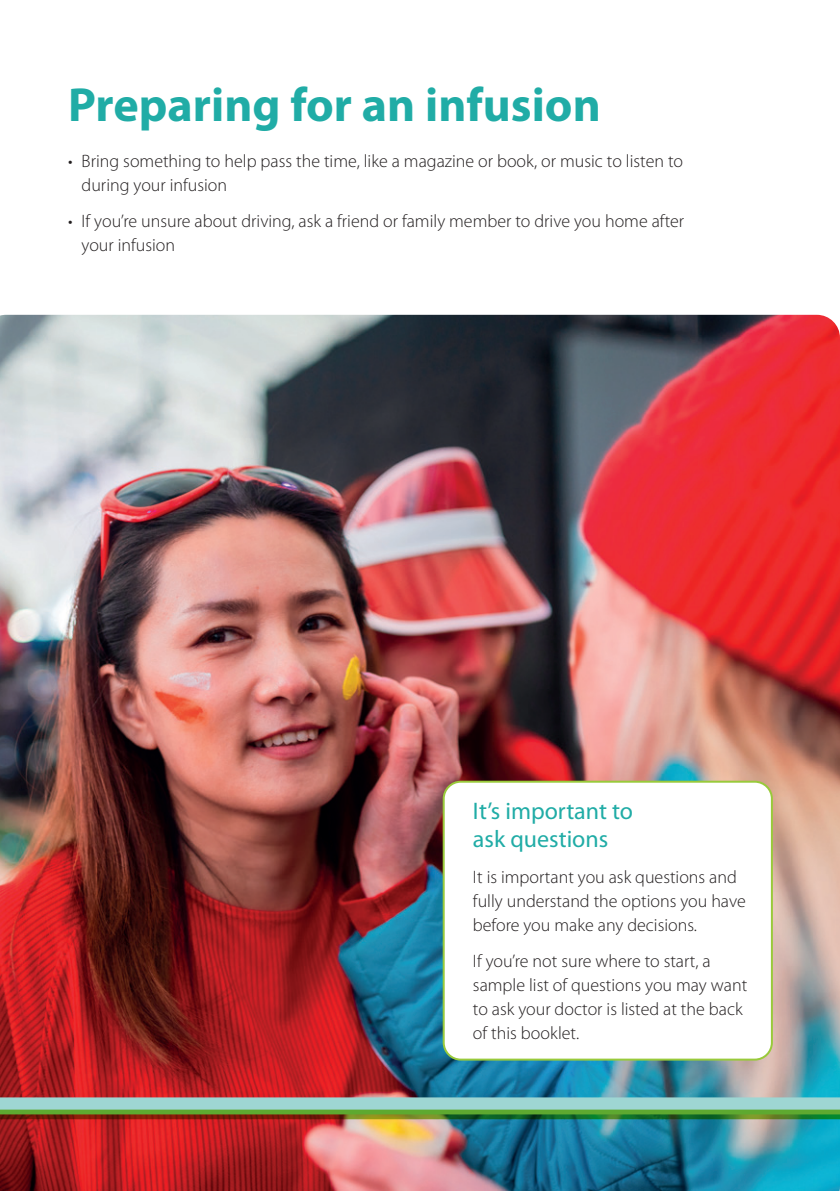
<style>
.page{position:relative;width:840px;height:1191px;background:#fff}
.page>*{position:absolute;margin:0;border:0;box-sizing:border-box;transform-origin:0 0}
.t1{font:700 48px "Myriad Pro";color:#20aca6}
.t2{font:24px/28px "Myriad Pro";color:#20aca6}
.t3{font:300 18px/24px "Myriad Pro";color:#231f20}
</style>
<div class="page">
<img style="left:0;top:315px;width:839px;height:876px">
<svg style="left:0;top:1097px;width:839px;height:22px;background:#7fad86"></svg>
<div style="left:443px;top:781px;width:328px;height:278px;background:#fff;border-radius:17px"></div>
<div style="left:442px;top:780px;width:330px;height:280px;border:2px solid #99ca3b;border-radius:17px"></div>
<h1 class="t1" style="left:68px;top:78px;width:534px">Preparing for an infusion</h1>
<p class="t3" style="left:81px;top:149px;width:602px;text-indent:-13px">• Bring something to help pass the time, like a magazine or book, or music to listen to during your infusion</p>
<p class="t3" style="left:81px;top:210px;width:604px;text-indent:-13px">• If you’re unsure about driving, ask a friend or family member to drive you home after your infusion</p>
<h2 class="t2" style="left:472px;top:797px;width:162px">It’s important to ask questions</h2>
<p class="t3" style="left:472px;top:865px;width:274px">It is important you ask questions and fully understand the options you have before you make any decisions.</p>
<p class="t3" style="left:472px;top:949px;width:275px">If you’re not sure where to start, a sample list of questions you may want to ask your doctor is listed at the back of this booklet.</p>
</div>
